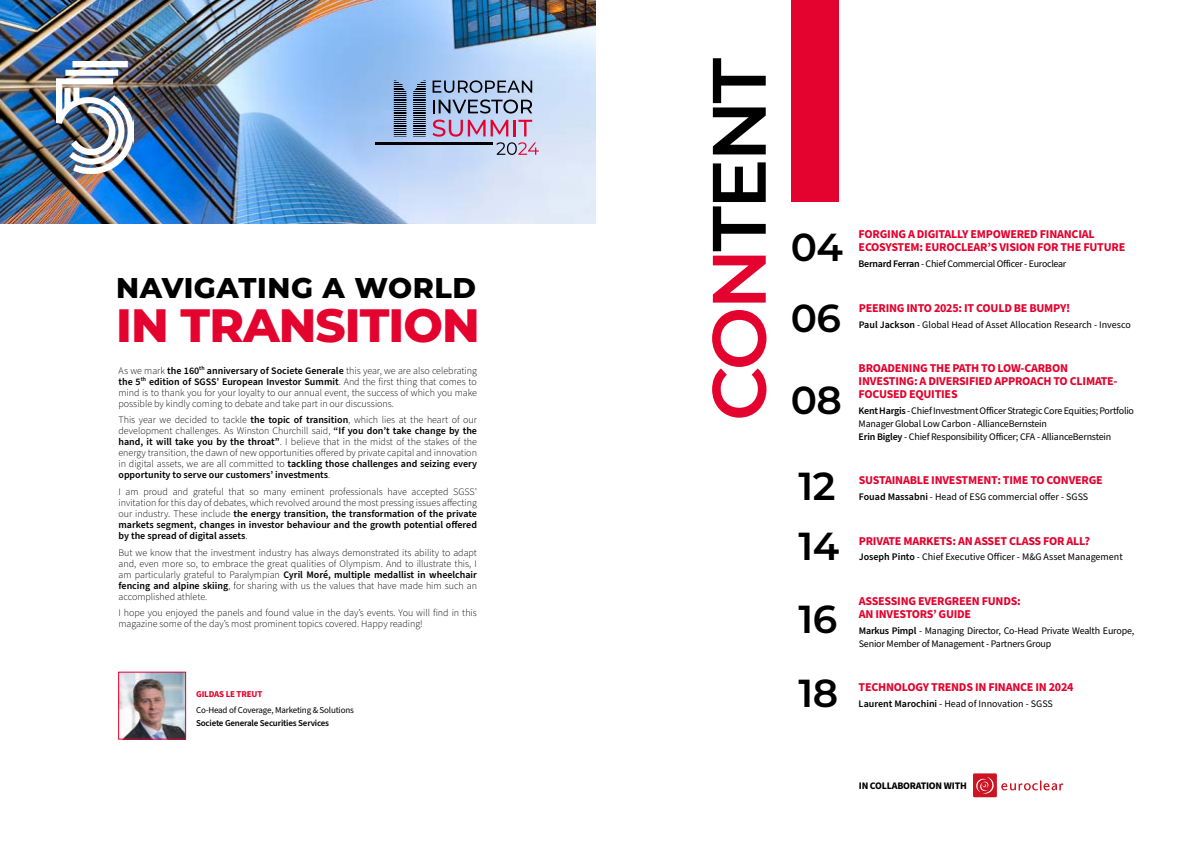
<style>
.page{position:relative;width:1191px;height:842px;background:#fff}
.page>*{position:absolute;margin:0;border:0;box-sizing:border-box;transform-origin:0 0}
.t1{font:600 75.5px "Montserrat";letter-spacing:-.04em;color:#000}
.t2{font:800 46.7px "Montserrat";letter-spacing:-.02em;color:#e4032e}
.Content_figures{font:600 39px "Montserrat";letter-spacing:-.02em;color:#000}
.t3{font:800 28.5px "Montserrat";letter-spacing:.02em;color:#000}
.t4{font:700 12px/13px "Source Sans Pro";letter-spacing:-.02em;color:#e4032e}
.Current_text{font:300 10px/11px "Source Sans Pro";color:#000;text-align:justify}
.Current_text-2{font:10px/13px "Source Sans Pro";letter-spacing:-.02em;color:#000}
.Current_text-3{font:10px "Source Sans Pro";color:#000}
.t5{font:700 10px "Source Sans Pro";letter-spacing:-.02em;color:#000}
.Bio_title{font:9px "Source Sans Pro";letter-spacing:-.02em;color:#000}
.Bio_title-2{font:600 9px "Source Sans Pro";letter-spacing:-.02em;color:#000}
.Bio_title-3{font:700 9px "Source Sans Pro";letter-spacing:-.02em;color:#e4032e}
.s1{font-weight:600}
.s2{color:#e4032e}
</style>
<div class="page">
<img style="left:0;top:0;width:595px;height:224px">
<svg style="left:394px;top:80px;width:12px;height:57px"></svg>
<svg style="left:413px;top:80px;width:13px;height:57px"></svg>
<svg style="left:432px;top:80px;width:100px;height:13px"></svg>
<svg style="left:432px;top:100px;width:100px;height:14px"></svg>
<hr style="left:375px;top:142px;width:117px;height:3px;background:#000">
<svg style="left:432px;top:120px;width:107px;height:35px;background:#bda7c5"></svg>
<img style="left:57px;top:61px;width:77px;height:113px">
<img style="left:120px;top:674px;width:64px;height:63px">
<div style="left:118px;top:672px;width:68px;height:67px;border:1px solid #e4032e"></div>
<div style="left:791px;top:0;width:47px;height:201px;background:#e4032e"></div>
<svg style="left:973px;top:773px;width:90px;height:24px"></svg>
<h1 class="t3" style="left:116px;top:267px;width:361px">NAVIGATING A WORLD</h1>
<h1 class="t2" style="left:116px;top:291px;width:365px">IN TRANSITION</h1>
<p class="Current_text" style="left:118px;top:365px;width:360px">As we mark <span class="s1">the 160</span><sup>th</sup> <span class="s1">anniversary of Societe Generale</span> this year, we are also celebrating <span class="s1">the 5</span><sup>th</sup> <span class="s1">edition of SGSS’ European Investor Summit</span>. And the first thing that comes to mind is to thank you for your loyalty to our annual event, the success of which you make possible by kindly coming to debate and take part in our discussions.</p>
<p class="Current_text" style="left:118px;top:415px;width:360px">This year we decided to tackle <span class="s1">the topic of transition</span>, which lies at the heart of our development challenges. As Winston Churchill said, <span class="s1">“If you don’t take change by the hand, it will take you by the throat”</span>. I believe that in the midst of the stakes of the energy transition, the dawn of new opportunities offered by private capital and innovation in digital assets, we are all committed to <span class="s1">tackling those challenges and seizing every opportunity to serve our customers’ investments</span>.</p>
<p class="Current_text" style="left:118px;top:486px;width:360px">I am proud and grateful that so many eminent professionals have accepted SGSS’ invitation for this day of debates, which revolved around the most pressing issues affecting our industry. These include <span class="s1">the energy transition, the transformation of the private markets segment, changes in investor behaviour and the growth potential offered by the spread of digital assets</span>.</p>
<p class="Current_text" style="left:118px;top:547px;width:360px">But we know that the investment industry has always demonstrated its ability to adapt and, even more so, to embrace the great qualities of Olympism. And to illustrate this, I am particularly grateful to Paralympian <span class="s1">Cyril Moré, multiple medallist in wheelchair fencing and alpine skiing</span>, for sharing with us the values that have made him such an accomplished athlete.</p>
<p class="Current_text" style="left:118px;top:608px;width:360px">I hope you enjoyed the panels and found value in the day’s events. You will find in this magazine some of the day’s most prominent topics covered. Happy reading!</p>
<p class="Bio_title-3" style="left:196px;top:688px;width:68px">GILDAS LE TREUT</p>
<p class="Bio_title" style="left:196px;top:704px;width:159px">Co-Head of Coverage, Marketing &amp; Solutions</p>
<p class="Bio_title-2" style="left:196px;top:717px;width:135px">Societe Generale Securities Services</p>
<h1 class="t1" style="left:685px;top:421px;width:365px;rotate:-90deg"><span class="s2">CON</span>TENT</h1>
<p class="Content_figures" style="left:791px;top:219px;width:53px">04</p>
<h2 class="t4" style="left:858px;top:228px;width:268px">FORGING A DIGITALLY EMPOWERED FINANCIAL<br>ECOSYSTEM: EUROCLEAR’S VISION FOR THE FUTURE</h2>
<p class="Current_text-2" style="left:858px;top:258px;width:209px"><span class="s1">Bernard Ferran</span> - Chief Commercial Officer - Euroclear</p>
<p class="Content_figures" style="left:791px;top:291px;width:51px">06</p>
<h2 class="t4" style="left:859px;top:302px;width:213px">PEERING INTO 2025: IT COULD BE BUMPY!</h2>
<p class="Current_text-3" style="left:859px;top:318px;width:273px"><span class="s1">Paul Jackson</span> - Global Head of Asset Allocation Research - Invesco</p>
<p class="Content_figures" style="left:791px;top:372px;width:52px">08</p>
<h2 class="t4" style="left:858px;top:362px;width:260px">BROADENING THE PATH TO LOW-CARBON<br>INVESTING: A DIVERSIFIED APPROACH TO CLIMATE-<br>FOCUSED EQUITIES</h2>
<p class="Current_text-2" style="left:858px;top:404px;width:277px"><span class="s1">Kent Hargis</span> - Chief Investment Officer Strategic Core Equities; Portfolio<br>Manager Global Low Carbon - AllianceBernstein</p>
<p class="Current_text-2" style="left:858px;top:430px;width:254px"><span class="s1">Erin Bigley</span> - Chief Responsibility Officer; CFA - AllianceBernstein</p>
<p class="Content_figures" style="left:798px;top:459px;width:38px">12</p>
<h2 class="t4" style="left:859px;top:474px;width:245px">SUSTAINABLE INVESTMENT: TIME TO CONVERGE</h2>
<p class="Current_text-3" style="left:859px;top:490px;width:231px"><span class="s1">Fouad Massabni</span> - Head of ESG commercial offer - SGSS</p>
<p class="Content_figures" style="left:798px;top:519px;width:42px">14</p>
<h2 class="t4" style="left:859px;top:534px;width:233px">PRIVATE MARKETS: AN ASSET CLASS FOR ALL?</h2>
<p class="Current_text-3" style="left:859px;top:550px;width:265px"><span class="s1">Joseph Pinto</span> - Chief Executive Officer - M&amp;G Asset Management</p>
<p class="Content_figures" style="left:798px;top:592px;width:40px">16</p>
<h2 class="t4" style="left:859px;top:594px;width:164px">ASSESSING EVERGREEN FUNDS:<br>AN INVESTORS’ GUIDE</h2>
<p class="Current_text-2" style="left:859px;top:624px;width:277px"><span class="s1">Markus Pimpl</span> - Managing Director, Co-Head Private Wealth Europe,<br>Senior Member of Management - Partners Group</p>
<p class="Content_figures" style="left:798px;top:665px;width:41px">18</p>
<h2 class="t4" style="left:858px;top:681px;width:216px">TECHNOLOGY TRENDS IN FINANCE IN 2024</h2>
<p class="Current_text-3" style="left:858px;top:697px;width:196px"><span class="s1">Laurent Marochini</span> - Head of Innovation - SGSS</p>
<p class="t5" style="left:859px;top:779px;width:109px">IN COLLABORATION WITH</p>
</div>
